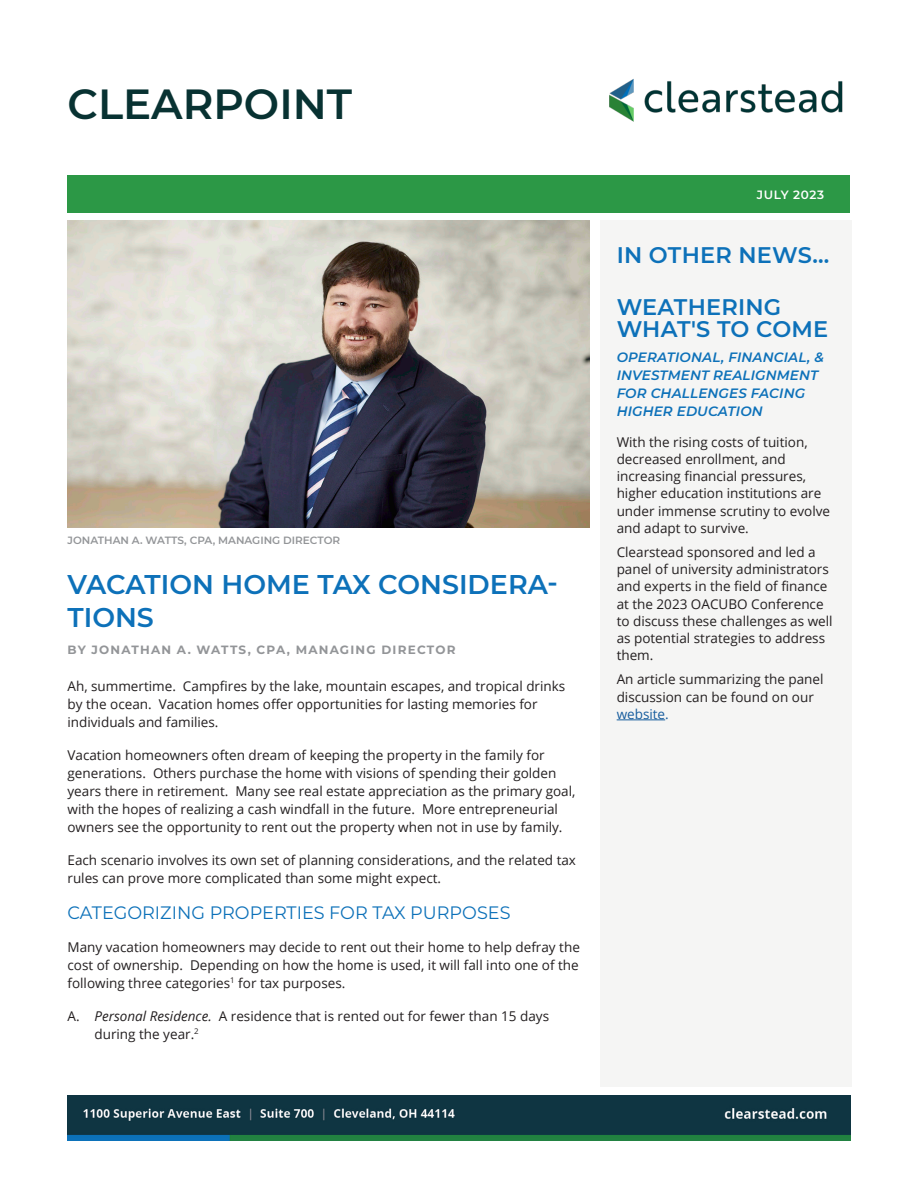
<style>
.page{position:relative;width:918px;height:1188px;background:#fff}
.page>*{position:absolute;margin:0;border:0;box-sizing:border-box;transform-origin:0 0}
.t1{font:600 42px "Montserrat";color:#083232}
.t2{font:600 27px/32.4px "Montserrat";color:#0d71b9}
.Main_Text_Grey{font:600 22.5px/22.5px "Montserrat";letter-spacing:.01em;color:#0d71b9}
.Main_Body_Paragraphs{font:18px "Montserrat";color:#0d71b9}
.Main_Body_Paragraphs-2{font:13.5px/18px "Open Sans";color:#231f20}
.Main_Text_Grey-2{font:13.5px/17.2px "Open Sans";color:#231f20}
.Main_Text_Grey-3{font:italic 600 13.5px/18px "Montserrat";letter-spacing:.01em;color:#0d71b9}
.t3{font:700 12px "Montserrat";letter-spacing:.1em;color:#939598}
.t4{font:600 12px "Montserrat";letter-spacing:.05em;color:#fff}
.t5{font:600 10.5px "Montserrat";color:#939598}
.s1{font-style:italic}
.s2{color:#175d9e}
</style>
<div class="page">
<div style="left:68px;top:175px;width:782px;height:38px;background:#2c9846"></div>
<div style="left:600px;top:221px;width:251px;height:866px;background:#f5f5f4"></div>
<img style="left:68px;top:1095px;width:409px;height:45px">
<img style="left:477px;top:1095px;width:373px;height:45px">
<img style="left:609px;top:79px;width:234px;height:43px">
<img style="left:68px;top:221px;width:522px;height:306px">
<hr style="left:617px;top:720px;width:48px;height:1px;background:#175d9e">
<h1 class="t1" style="left:68px;top:75px;width:286px">CLEARPOINT</h1>
<p class="t5" style="left:68px;top:533px;width:274px">JONATHAN A. WATTS, CPA, MANAGING DIRECTOR</p>
<p class="t2" style="left:68px;top:567px;width:492px">VACATION HOME TAX CONSIDERA-<br>TIONS</p>
<p class="t3" style="left:68px;top:641px;width:390px">BY JONATHAN A. WATTS, CPA, MANAGING DIRECTOR</p>
<p class="Main_Body_Paragraphs-2" style="left:68px;top:676px;width:499px">Ah, summertime. Campfires by the lake, mountain escapes, and tropical drinks by the ocean. Vacation homes offer opportunities for lasting memories for individuals and families.</p>
<p class="Main_Body_Paragraphs-2" style="left:68px;top:745px;width:510px">Vacation homeowners often dream of keeping the property in the family for generations. Others purchase the home with visions of spending their golden years there in retirement. Many see real estate appreciation as the primary goal, with the hopes of realizing a cash windfall in the future. More entrepreneurial owners see the opportunity to rent out the property when not in use by family.</p>
<p class="Main_Body_Paragraphs-2" style="left:68px;top:850px;width:510px">Each scenario involves its own set of planning considerations, and the related tax rules can prove more complicated than some might expect.</p>
<p class="Main_Body_Paragraphs" style="left:68px;top:900px;width:445px">CATEGORIZING PROPERTIES FOR TAX PURPOSES</p>
<p class="Main_Body_Paragraphs-2" style="left:68px;top:937px;width:514px;text-align:justify">Many vacation homeowners may decide to rent out their home to help defray the cost of ownership. Depending on how the home is used, it will fall into one of the following three categories<sup>1</sup> for tax purposes.</p>
<p class="Main_Body_Paragraphs-2" style="left:94px;top:1006px;width:456px;text-indent:-27px">A. <span class="s1">Personal Residence.</span> A residence that is rented out for fewer than 15 days during the year.<sup>2</sup></p>
<p class="t4" style="left:757px;top:186px;width:69px">JULY 2023</p>
<p class="Main_Text_Grey" style="left:617px;top:243px;width:214px">IN OTHER NEWS...</p>
<p class="Main_Text_Grey" style="left:617px;top:294px;width:213px">WEATHERING<br>WHAT'S TO COME</p>
<p class="Main_Text_Grey-3" style="left:617px;top:347px;width:209px">OPERATIONAL, FINANCIAL, &amp;<br>INVESTMENT REALIGNMENT<br>FOR CHALLENGES FACING<br>HIGHER EDUCATION</p>
<p class="Main_Text_Grey-2" style="left:617px;top:433px;width:215px">With the rising costs of tuition, decreased enrollment, and increasing financial pressures, higher education institutions are under immense scrutiny to evolve and adapt to survive.</p>
<p class="Main_Text_Grey-2" style="left:617px;top:543px;width:218px">Clearstead sponsored and led a panel of university administrators and experts in the field of finance at the 2023 OACUBO Conference to discuss these challenges as well as potential strategies to address them.</p>
<p class="Main_Text_Grey-2" style="left:617px;top:670px;width:208px">An article summarizing the panel discussion can be found on our <span class="s2">website.</span></p>
</div>
